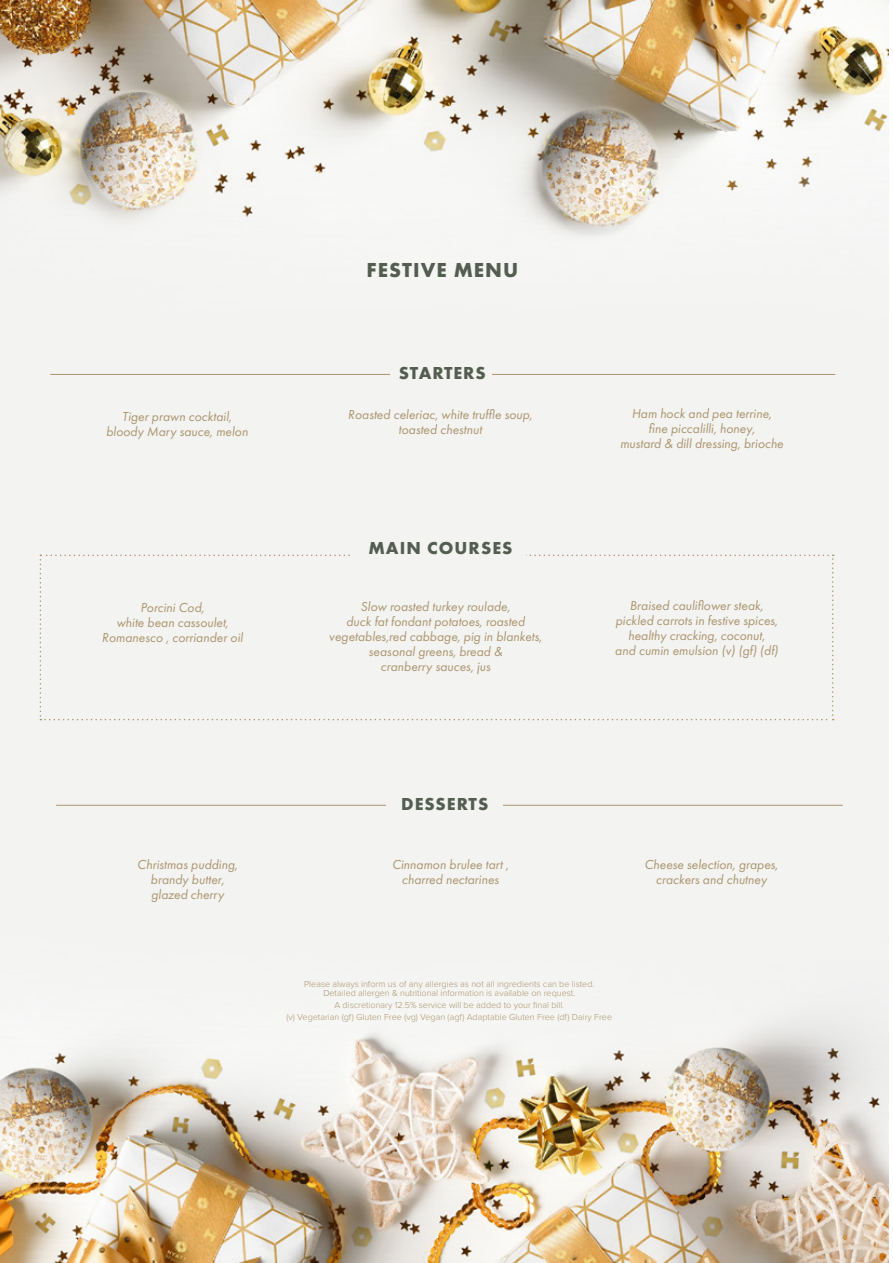
<style>
.page{position:relative;width:893px;height:1263px;background:#fff}
.page>*{position:absolute;margin:0;border:0;box-sizing:border-box;transform-origin:0 0}
.t1{font:700 21px "Futura PT";letter-spacing:.05em;color:#535e51}
.t2{font:700 18px "Futura PT";letter-spacing:.06em;color:#535e51}
.t3{font:italic 13.5px/15px "Futura PT";color:#ac956f;text-align:center}
.t4{font:300 9px/9px "Proxima Nova";color:#ac956f;text-align:center}
</style>
<div class="page">
<img style="left:0;top:0;width:889px;height:1263px">
<hr style="left:56px;top:805px;width:787px;height:1px;background:#ac956f">
<div style="left:386px;top:789px;width:117px;height:36px;background:#f3f3f1"></div>
<div style="left:40px;top:555px;width:794px;height:165px;background:#f3f3f1"></div>
<div style="left:352px;top:520px;width:174px;height:49px;background:#f3f3f1"></div>
<hr style="left:50px;top:374px;width:785px;height:1px;background:#ac956f">
<div style="left:390px;top:354px;width:102px;height:38px;background:#f3f3f1"></div>
<h1 class="t1" style="left:366px;top:257px;width:153px">FESTIVE MENU</h1>
<h2 class="t2" style="left:399px;top:361px;width:88px">STARTERS</h2>
<p class="t3" style="left:106px;top:409px;width:143px">Tiger prawn cocktail, bloody Mary sauce, melon</p>
<p class="t3" style="left:348px;top:406px;width:186px">Roasted celeriac, white truffle soup, toasted chestnut</p>
<p class="t3" style="left:620px;top:406px;width:165px">Ham hock and pea terrine,<br>fine piccalilli, honey,<br>mustard &amp; dill dressing, brioche</p>
<h2 class="t2" style="left:368px;top:536px;width:146px">MAIN COURSES</h2>
<p class="t3" style="left:102px;top:600px;width:143px">Porcini Cod,<br>white bean cassoulet,<br>Romanesco , corriander oil</p>
<p class="t3" style="left:615px;top:598px;width:165px">Braised cauliflower steak, pickled carrots in festive spices, healthy cracking, coconut,<br>and cumin emulsion (v) (gf) (df)</p>
<p class="t3" style="left:329px;top:599px;width:215px">Slow roasted turkey roulade,<br>duck fat fondant potatoes, roasted vegetables,red cabbage, pig in blankets, seasonal greens, bread &amp;<br>cranberry sauces, jus</p>
<h2 class="t2" style="left:401px;top:792px;width:89px">DESSERTS</h2>
<p class="t3" style="left:137px;top:857px;width:102px">Christmas pudding, brandy butter, glazed cherry</p>
<p class="t3" style="left:644px;top:857px;width:135px">Cheese selection, grapes, crackers and chutney</p>
<p class="t3" style="left:392px;top:857px;width:118px">Cinnamon brulee tart , charred nectarines</p>
<p class="t4" style="left:304px;top:979px;width:292px">Please always inform us of any allergies as not all ingredients can be listed.<br>Detailed allergen &amp; nutritional information is available on request.</p>
<p class="t4" style="left:287px;top:998px;width:327px;line-height:12px">A discretionary 12.5% service will be added to your final bill.<br>(v) Vegetarian (gf) Gluten Free (vg) Vegan (agf) Adaptable Gluten Free (df) Dairy Free</p>
</div>
